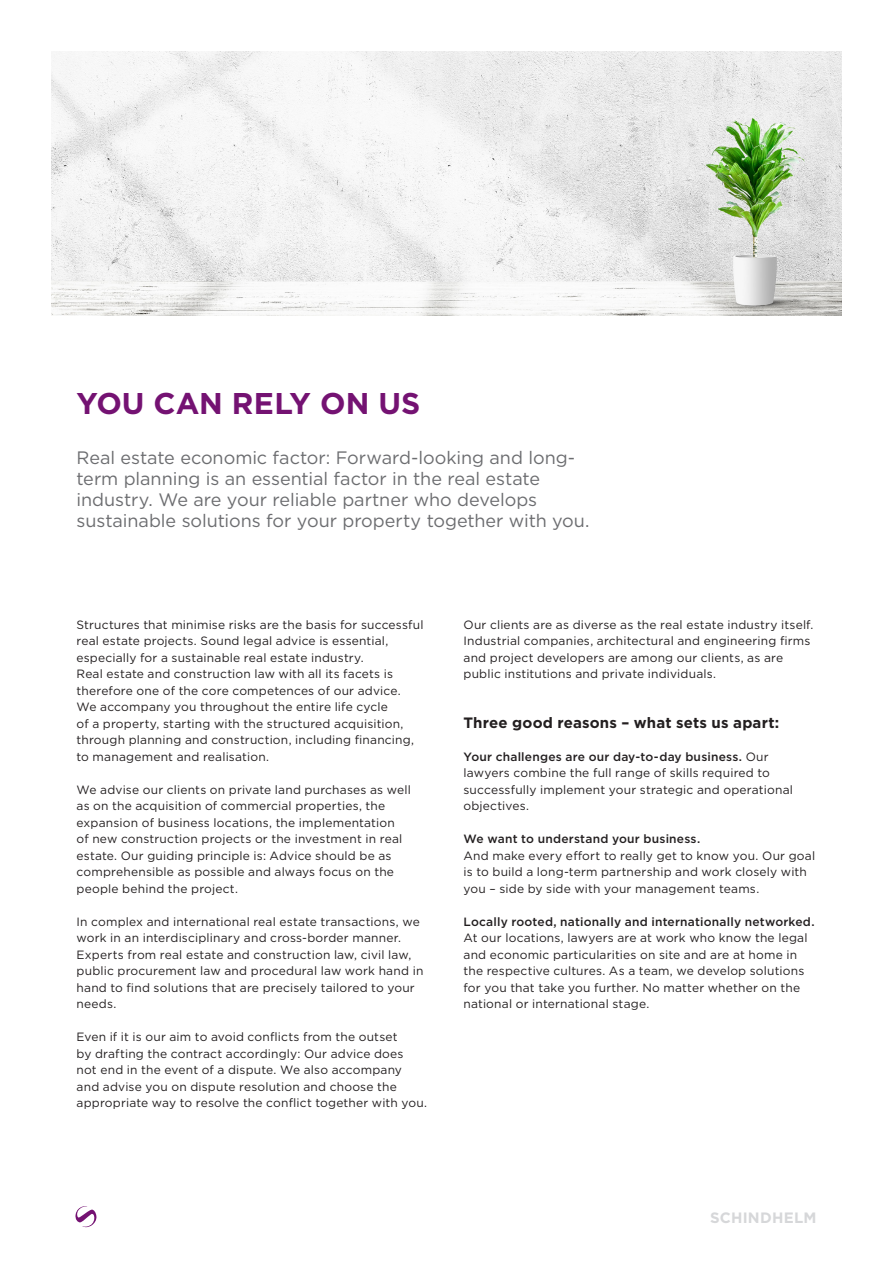
<style>
.page{position:relative;width:893px;height:1263px;background:#fff}
.page>*{position:absolute;margin:0;border:0;box-sizing:border-box;transform-origin:0 0}
.t1{font:700 30px "Gotham";color:#741272}
.Überschrift{font:18px/21px "Gotham";letter-spacing:-.005em;color:#6c6d70}
.Subtitel{font:700 15px "Gotham";letter-spacing:.01em;color:#231f20}
.t2{font:700 15px "Gotham";letter-spacing:.015em;color:#d6d7d9}
.Text{font:12px/16.5px "Gotham";letter-spacing:.015em;color:#231f20}
.pre-Text{font:12px/16.5px "Gotham";letter-spacing:.015em;color:#231f20}
.s1{font-weight:500}
</style>
<div class="page">
<svg style="left:75px;top:1206px;width:22px;height:21px"></svg>
<img style="left:51px;top:51px;width:791px;height:264px">
<h2 class="t1" style="left:77px;top:384px;width:345px">YOU CAN RELY ON US</h2>
<p class="Überschrift" style="left:77px;top:446px;width:514px">Real estate economic factor: Forward-looking and long&shy;term planning is an essential factor in the real estate industry. We are your reliable partner who develops sustainable solutions for your property together with you.</p>
<p class="Text" style="left:77px;top:616px;width:349px">Structures that minimise risks are the basis for successful real estate projects. Sound legal advice is essential, especially for a sustainable real estate industry.<br>Real estate and construction law with all its facets is therefore one of the core competences of our advice.<br>We accompany you throughout the entire life cycle<br>of a property, starting with the structured acquisition, through planning and construction, including financing, to management and realisation.</p>
<p class="Text" style="left:77px;top:781px;width:336px">We advise our clients on private land purchases as well as on the acquisition of commercial properties, the expansion of business locations, the implementation<br>of new construction projects or the investment in real estate. Our guiding principle is: Advice should be as comprehensible as possible and always focus on the people behind the project.</p>
<p class="Text" style="left:77px;top:913px;width:348px">In complex and international real estate transactions, we work in an interdisciplinary and cross-border manner.<br>Experts from real estate and construction law, civil law, public procurement law and procedural law work hand in hand to find solutions that are precisely tailored to your needs.</p>
<p class="Text" style="left:77px;top:1028px;width:352px">Even if it is our aim to avoid conflicts from the outset<br>by drafting the contract accordingly: Our advice does<br>not end in the event of a dispute. We also accompany and advise you on dispute resolution and choose the appropriate way to resolve the conflict together with you.</p>
<p class="Text" style="left:463px;top:616px;width:351px">Our clients are as diverse as the real estate industry itself.<br>Industrial companies, architectural and engineering firms and project developers are among our clients, as are public institutions and private individuals.</p>
<p class="Subtitel" style="left:463px;top:712px;width:317px">Three good reasons – what sets us apart:</p>
<p class="pre-Text" style="left:463px;top:748px;width:331px"><span class="s1">Your challenges are our day-to-day business.</span> Our lawyers combine the full range of skills required to successfully implement your strategic and operational objectives.</p>
<p class="pre-Text" style="left:463px;top:830px;width:353px"><span class="s1">We want to understand your business.<br></span>And make every effort to really get to know you. Our goal is to build a long-term partnership and work closely with you – side by side with your management teams.</p>
<p class="pre-Text" style="left:463px;top:913px;width:353px"><span class="s1">Locally rooted, nationally and internationally networked.<br></span>At our locations, lawyers are at work who know the legal and economic particularities on site and are at home in the respective cultures. As a team, we develop solutions for you that take you further. No matter whether on the national or international stage.</p>
<p class="t2" style="left:710px;top:1207px;width:108px">SCHINDHELM</p>
</div>
